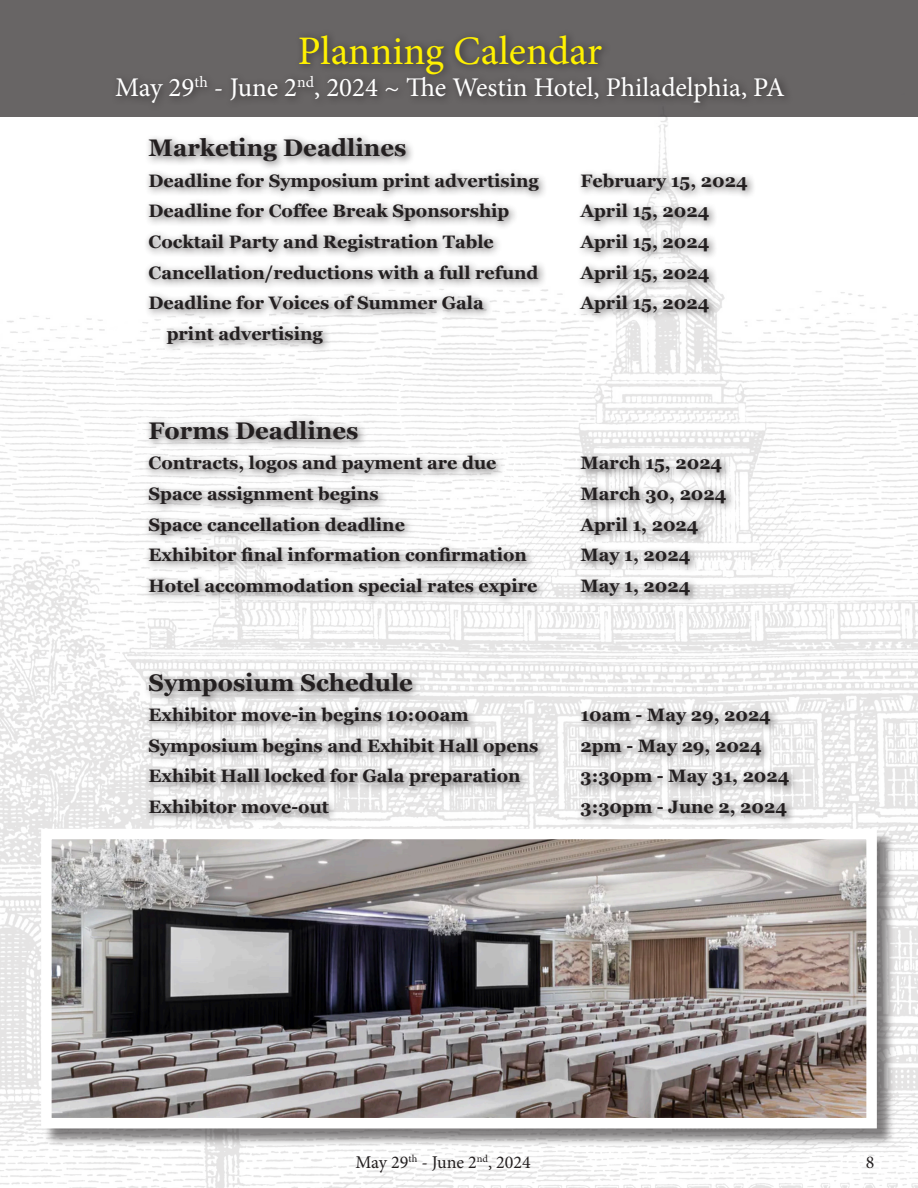
<style>
.page{position:relative;width:918px;height:1188px;background:#fff}
.page>*{position:absolute;margin:0;border:0;box-sizing:border-box;transform-origin:0 0}
.t1{font:40.5px "Minion Pro";color:#fff101}
.t2{font:27px "Minion Pro";color:#fff}
.t3{font:700 24px "Georgia";color:#231f20}
.t4{font:700 18px "Georgia";color:#231f20}
.t5{font:18px "Minion Pro";color:#231f20}
</style>
<div class="page">
<img style="left:0;top:116px;width:918px;height:1072px">
<div style="left:43px;top:831px;width:853px;height:316px;background:#231f20;opacity:.56"></div>
<img style="left:52px;top:840px;width:814px;height:277px">
<div style="left:41px;top:829px;width:836px;height:299px;border:10px solid #fff"></div>
<div style="left:0;top:0;width:918px;height:116px;background:#686565"></div>
<div style="left:144px;top:132px;width:654px;height:695px;background:#231f20;opacity:.75"></div>
<div style="left:111px;top:29px;width:683px;height:83px;background:#231f20;opacity:.75"></div>
<p class="t1" style="left:298px;top:24px;width:306px">Planning Calendar</p>
<p class="t2" style="left:115px;top:69px;width:671px">May 29<sup>th</sup> - June 2<sup>nd</sup>, 2024 ~ The Westin Hotel, Philadelphia, PA</p>
<p class="t3" style="left:148px;top:130px;width:260px">Marketing Deadlines</p>
<p class="t4" style="left:148px;top:167px;width:392px">Deadline for Symposium print advertising</p>
<p class="t4" style="left:580px;top:167px;width:169px">February 15, 2024</p>
<p class="t4" style="left:148px;top:198px;width:362px">Deadline for Coffee Break Sponsorship</p>
<p class="t4" style="left:580px;top:198px;width:130px">April 15, 2024</p>
<p class="t4" style="left:148px;top:228px;width:347px">Cocktail Party and Registration Table</p>
<p class="t4" style="left:580px;top:228px;width:130px">April 15, 2024</p>
<p class="t4" style="left:148px;top:259px;width:392px">Cancellation/reductions with a full refund</p>
<p class="t4" style="left:580px;top:259px;width:130px">April 15, 2024</p>
<p class="t4" style="left:148px;top:289px;width:337px">Deadline for Voices of Summer Gala</p>
<p class="t4" style="left:580px;top:289px;width:130px">April 15, 2024</p>
<p class="t4" style="left:167px;top:320px;width:158px">print advertising</p>
<p class="t3" style="left:148px;top:412px;width:211px">Forms Deadlines</p>
<p class="t4" style="left:148px;top:450px;width:350px">Contracts, logos and payment are due</p>
<p class="t4" style="left:580px;top:450px;width:143px">March 15, 2024</p>
<p class="t4" style="left:148px;top:480px;width:232px">Space assignment begins</p>
<p class="t4" style="left:580px;top:480px;width:148px">March 30, 2024</p>
<p class="t4" style="left:148px;top:511px;width:258px">Space cancellation deadline</p>
<p class="t4" style="left:580px;top:511px;width:120px">April 1, 2024</p>
<p class="t4" style="left:148px;top:541px;width:380px">Exhibitor final information confirmation</p>
<p class="t4" style="left:580px;top:541px;width:111px">May 1, 2024</p>
<p class="t4" style="left:148px;top:572px;width:390px">Hotel accommodation special rates expire</p>
<p class="t4" style="left:580px;top:572px;width:111px">May 1, 2024</p>
<p class="t3" style="left:148px;top:664px;width:266px">Symposium Schedule</p>
<p class="t4" style="left:148px;top:701px;width:322px">Exhibitor move-in begins 10:00am</p>
<p class="t4" style="left:580px;top:701px;width:192px">10am - May 29, 2024</p>
<p class="t4" style="left:148px;top:732px;width:391px">Symposium begins and Exhibit Hall opens</p>
<p class="t4" style="left:580px;top:732px;width:183px">2pm - May 29, 2024</p>
<p class="t4" style="left:148px;top:763px;width:374px">Exhibit Hall locked for Gala preparation</p>
<p class="t4" style="left:580px;top:763px;width:211px">3:30pm - May 31, 2024</p>
<p class="t4" style="left:148px;top:793px;width:182px">Exhibitor move-out</p>
<p class="t4" style="left:580px;top:793px;width:208px">3:30pm - June 2, 2024</p>
<p class="t5" style="left:356px;top:1150px;width:177px">May 29<sup>th</sup> - June 2<sup>nd</sup>, 2024</p>
<p class="t5" style="left:866px;top:1150px;width:10px">8</p>
</div>
